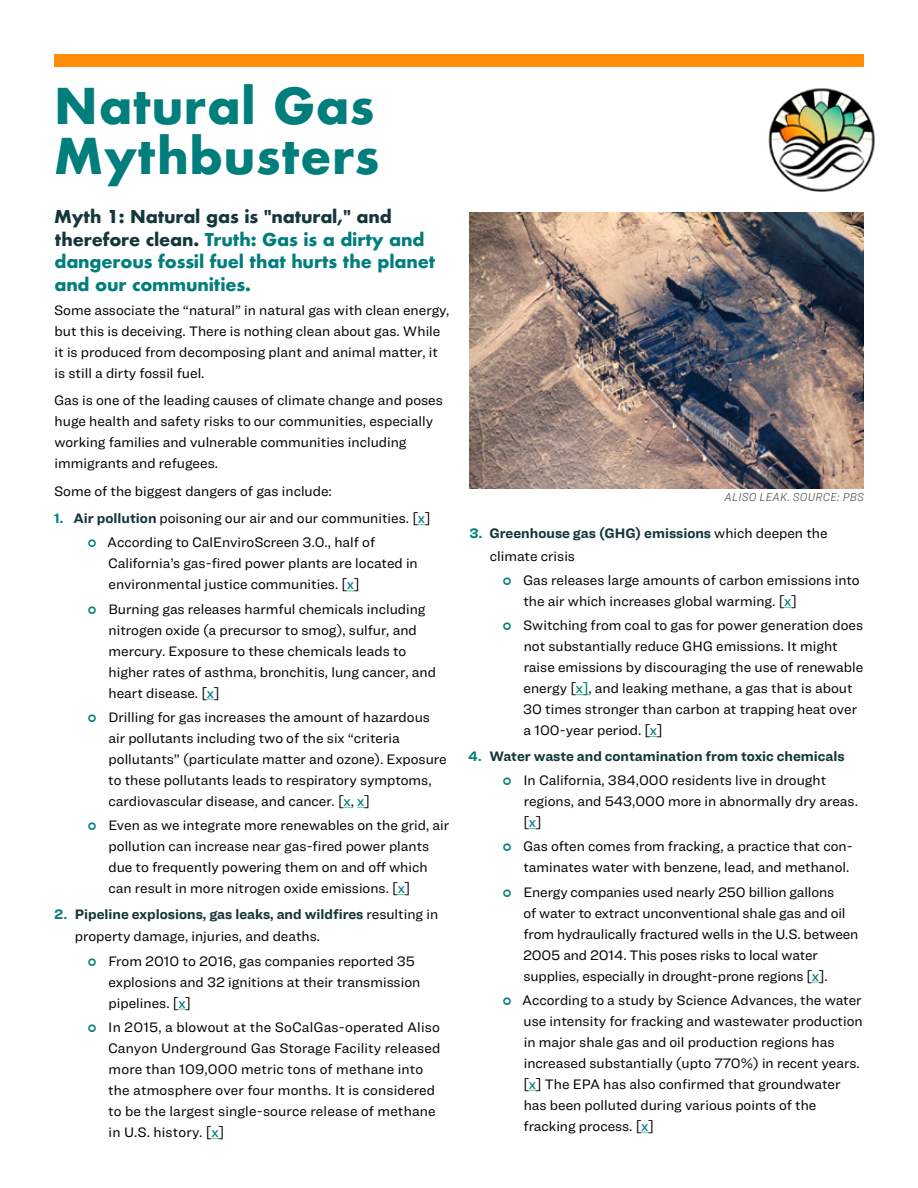
<style>
.page{position:relative;width:918px;height:1188px;background:#fff}
.page>*{position:absolute;margin:0;border:0;box-sizing:border-box;transform-origin:0 0}
.t1{font:700 48px/49.5px "Futura";letter-spacing:.01em;color:#007e7c}
.t2{font:700 17.25px/22.5px "Futura";letter-spacing:-.01em;color:#007e7c}
.t3{font:14.25px/21px "Ringside";color:#000}
.t4{font:700 14.25px/22.5px "Ringside";color:#15363a}
.t5{font:italic 300 12px "Ringside Narrow";letter-spacing:.025em;color:#58595b}
.s1{color:#15363a}
.s2{font-weight:700;color:#007e7c}
.s3{font-weight:700;color:#15363a}
.s4{font-weight:500;color:#007e7c}
.s5{color:#007e7c}
.s6{font-weight:400;color:#000}
</style>
<div class="page">
<div style="left:54px;top:54px;width:810px;height:13px;background:#ff8b07"></div>
<svg style="left:576px;top:694px;width:12px;height:1px"></svg>
<img style="left:768px;top:86px;width:108px;height:108px;border-radius:54px">
<img style="left:469px;top:213px;width:395px;height:275px">
<h1 class="t1" style="left:54px;top:81px;width:327px">Natural Gas<br>Mythbusters</h1>
<p class="t2" style="left:54px;top:205px;width:383px"><span class="s1">Myth 1: Natural gas is "natural," and therefore clean.</span> Truth: Gas is a dirty and dangerous fossil fuel that hurts the planet and our communities.</p>
<p class="t3" style="left:54px;top:299px;width:397px">Some associate the “natural” in natural gas with clean energy, but this is deceiving. There is nothing clean about gas. While it is produced from decomposing plant and animal matter, it is still a dirty fossil fuel.</p>
<p class="t3" style="left:54px;top:390px;width:390px">Gas is one of the leading causes of climate change and poses huge health and safety risks to our communities, especially working families and vulnerable communities including immigrants and refugees.</p>
<p class="t3" style="left:54px;top:480px;width:280px">Some of the biggest dangers of gas include:</p>
<p class="t3" style="left:54px;top:506px;width:378px;line-height:24.2px;text-align:center"><span class="s2">1.</span> <span class="s3">Air pollution</span> poisoning our air and our communities. [<span class="s4">x</span>]<br>According to CalEnviroScreen 3.0., half of</p>
<p class="t3" style="left:108px;top:553px;width:311px">California’s gas-fired power plants are located in environmental justice communities. [<span class="s4">x</span>]</p>
<p class="t3" style="left:108px;top:598px;width:329px">Burning gas releases harmful chemicals including nitrogen oxide (a precursor to smog), sulfur, and mercury. Exposure to these chemicals leads to higher rates of asthma, bronchitis, lung cancer, and heart disease. [<span class="s4">x</span>]</p>
<p class="t3" style="left:108px;top:706px;width:340px">Drilling for gas increases the amount of hazardous air pollutants including two of the six “criteria pollutants” (particulate matter and ozone). Exposure to these pollutants leads to respiratory symptoms, cardiovascular disease, and cancer. [<span class="s4">x</span>, <span class="s4">x</span>]</p>
<p class="t3" style="left:108px;top:814px;width:342px">Even as we integrate more renewables on the grid, air pollution can increase near gas-fired power plants due to frequently powering them on and off which can result in more nitrogen oxide emissions. [<span class="s4">x</span>]</p>
<p class="t3" style="left:75px;top:902px;width:365px;line-height:22.5px;text-indent:-21px"><span class="s2">2.</span> <span class="s3">Pipeline explosions, gas leaks, and wildfires</span> resulting in property damage, injuries, and deaths.</p>
<p class="t3" style="left:108px;top:950px;width:313px">From 2010 to 2016, gas companies reported 35 explosions and 32 ignitions at their transmission pipelines. [<span class="s4">x</span>]</p>
<p class="t3" style="left:108px;top:1016px;width:334px">In 2015, a blowout at the SoCalGas-operated Aliso Canyon Underground Gas Storage Facility released more than 109,000 metric tons of methane into the atmosphere over four months. It is considered to be the largest single-source release of methane in U.S. history. [<span class="s4">x</span>]</p>
<p class="t5" style="left:725px;top:489px;width:141px">ALISO LEAK. SOURCE: PBS</p>
<p class="t4" style="left:490px;top:522px;width:339px;text-indent:-20px"><span class="s5">3.</span> Greenhouse gas (GHG) emissions <span class="s6">which deepen the climate crisis</span></p>
<p class="t3" style="left:523px;top:569px;width:338px">Gas releases large amounts of carbon emissions into the air which increases global warming. [<span class="s4">x</span>]</p>
<p class="t3" style="left:523px;top:614px;width:342px">Switching from coal to gas for power generation does not substantially reduce GHG emissions. It might raise emissions by discouraging the use of renewable energy [<span class="s4">x]</span>, and leaking methane, a gas that is about 30 times stronger than carbon at trapping heat over a 100-year period. [<span class="s4">x</span>]</p>
<p class="t4" style="left:523px;top:743px;width:323px;line-height:24.2px;text-indent:-55px"><span class="s5">4.</span> Water waste and contamination from toxic chemicals<br><span class="s6">In California, 384,000 residents live in drought</span></p>
<p class="t3" style="left:523px;top:790px;width:336px">regions, and 543,000 more in abnormally dry areas. [<span class="s4">x</span>]</p>
<p class="t3" style="left:523px;top:836px;width:331px">Gas often comes from fracking, a practice that con&shy;taminates water with benzene, lead, and methanol.</p>
<p class="t3" style="left:523px;top:881px;width:337px">Energy companies used nearly 250 billion gallons<br>of water to extract unconventional shale gas and oil from hydraulically fractured wells in the U.S. between 2005 and 2014. This poses risks to local water supplies, especially in drought-prone regions [<span class="s4">x</span>].</p>
<p class="t3" style="left:522px;top:989px;width:342px">According to a study by Science Advances, the water use intensity for fracking and wastewater production in major shale gas and oil production regions has increased substantially (upto 770%) in recent years. [<span class="s4">x</span>] The EPA has also confirmed that groundwater has been polluted during various points of the fracking process. [<span class="s4">x</span>]</p>
</div>
